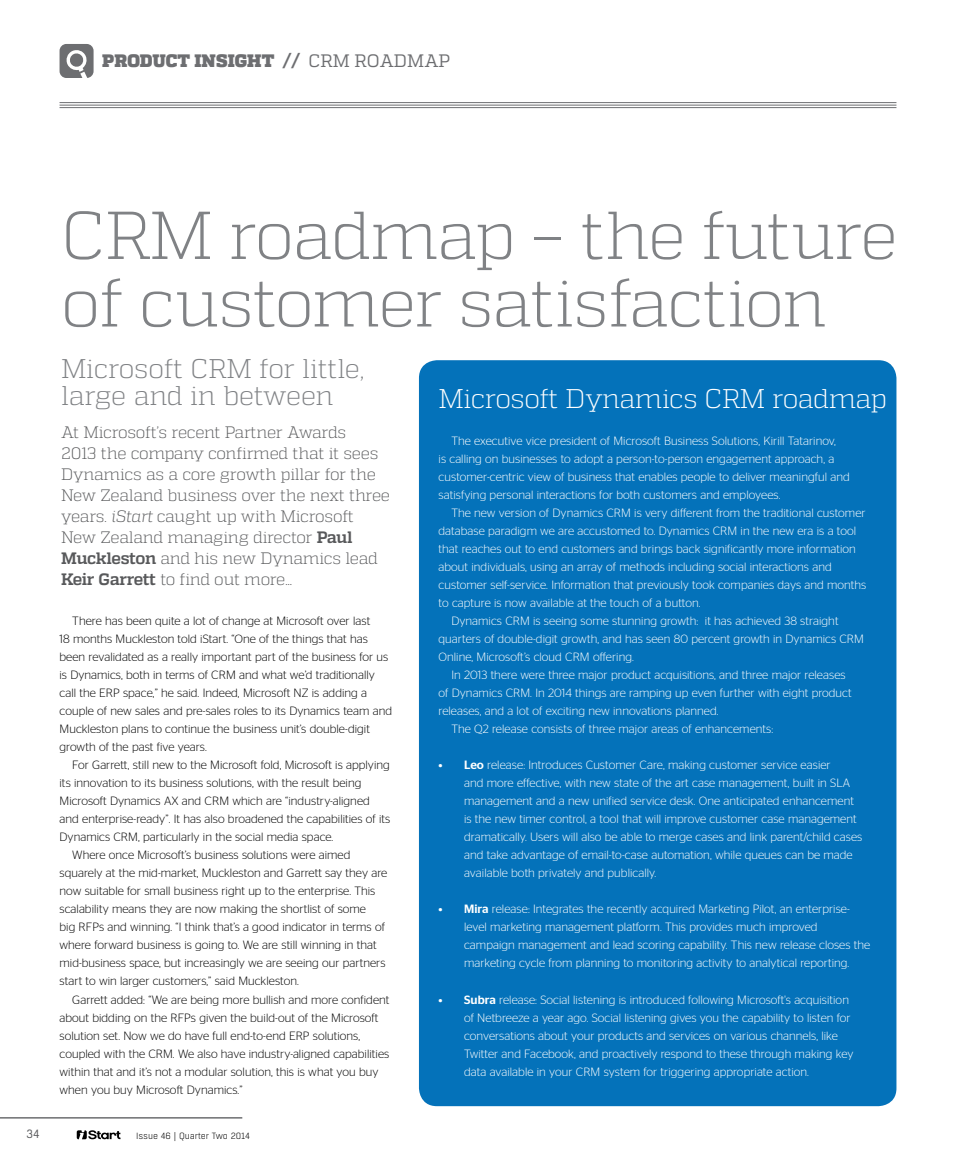
<style>
.page{position:relative;width:957px;height:1170px;background:#fff}
.page>*{position:absolute;margin:0;border:0;box-sizing:border-box;transform-origin:0 0}
.t1{font:300 67.5px/67.5px "Quadon";letter-spacing:-.02em;color:#808285}
.t2{font:300 27px/27px "Quadon";letter-spacing:-.015em;color:#808285}
.t3{font:300 27px "Quadon";letter-spacing:-.02em;color:#fff}
.t4{font:900 18px "Quadon";letter-spacing:.005em;color:#6d6e71}
.t5{font:300 16.5px/21px "Quadon";letter-spacing:-.02em;color:#58595b}
.t6{font:300 12px/18px "Stag Sans";letter-spacing:.005em;color:#fff}
.t7{font:300 12px/18px "Stag Sans";letter-spacing:.005em;color:#000}
.t8{font:12px "Boxed";color:#58595b}
.t9{font:300 9px "Boxed";letter-spacing:-.01em;color:#000}
.s1{font-weight:400}
.s2{font-style:italic}
.s3{font-weight:700}
.s4{font-weight:500}
</style>
<div class="page">
<hr style="left:0;top:1116px;width:242px;height:2px;background:#6d6e71">
<svg style="left:77px;top:1130px;width:43px;height:9px"></svg>
<div style="left:419px;top:360px;width:477px;height:746px;background:#0472ba;border-radius:18px"></div>
<svg style="left:60px;top:44px;width:34px;height:34px"></svg>
<hr style="left:60px;top:102px;width:836px;height:1px;background:#6d6e71">
<hr style="left:60px;top:105px;width:836px;height:1px;background:#6d6e71">
<hr style="left:60px;top:107px;width:836px;height:1px;background:#6d6e71">
<h3 class="t4" style="left:102px;top:50px;width:350px">PRODUCT INSIGHT // <span class="s1">CRM ROADMAP</span></h3>
<h1 class="t1" style="left:61px;top:201px;width:838px">CRM roadmap – the future of customer satisfaction</h1>
<h2 class="t2" style="left:61px;top:355px;width:305px">Microsoft CRM for little, large and in between</h2>
<p class="t5" style="left:61px;top:421px;width:330px">At Microsoft’s recent Partner Awards<br>2013 the company confirmed that it sees Dynamics as a core growth pillar for the New Zealand business over the next three years. <span class="s2">iStart</span> caught up with Microsoft New Zealand managing director <span class="s3">Paul Muckleston</span> and his new Dynamics lead <span class="s3">Keir Garrett</span> to find out more…</p>
<p class="t7" style="left:60px;top:612px;width:334px;text-indent:13px">There has been quite a lot of change at Microsoft over last<br>18 months Muckleston told iStart. “One of the things that has been revalidated as a really important part of the business for us is Dynamics, both in terms of CRM and what we’d traditionally call the ERP space,” he said. Indeed, Microsoft NZ is adding a couple of new sales and pre-sales roles to its Dynamics team and Muckleston plans to continue the business unit’s double-digit growth of the past five years.</p>
<p class="t7" style="left:72px;top:756px;width:319px">For Garrett, still new to the Microsoft fold, Microsoft is applying</p>
<p class="t7" style="left:60px;top:774px;width:303px">its innovation to its business solutions, with the result being</p>
<p class="t7" style="left:60px;top:792px;width:312px">Microsoft Dynamics AX and CRM which are “industry-aligned</p>
<p class="t7" style="left:60px;top:810px;width:332px">and enterprise-ready”. It has also broadened the capabilities of its</p>
<p class="t7" style="left:60px;top:828px;width:275px">Dynamics CRM, particularly in the social media space.</p>
<p class="t7" style="left:72px;top:846px;width:280px">Where once Microsoft’s business solutions were aimed</p>
<p class="t7" style="left:60px;top:864px;width:329px">squarely at the mid-market, Muckleston and Garrett say they are</p>
<p class="t7" style="left:60px;top:882px;width:317px">now suitable for small business right up to the enterprise. This</p>
<p class="t7" style="left:60px;top:900px;width:308px">scalability means they are now making the shortlist of some</p>
<p class="t7" style="left:60px;top:918px;width:327px">big RFPs and winning. “I think that’s a good indicator in terms of</p>
<p class="t7" style="left:60px;top:936px;width:319px">where forward business is going to. We are still winning in that</p>
<p class="t7" style="left:60px;top:954px;width:327px">mid-business space, but increasingly we are seeing our partners</p>
<p class="t7" style="left:60px;top:972px;width:241px">start to win larger customers,” said Muckleston.</p>
<p class="t7" style="left:72px;top:990px;width:319px">Garrett added: “We are being more bullish and more confident</p>
<p class="t7" style="left:60px;top:1008px;width:320px">about bidding on the RFPs given the build-out of the Microsoft</p>
<p class="t7" style="left:60px;top:1026px;width:302px">solution set. Now we do have full end-to-end ERP solutions,</p>
<p class="t7" style="left:60px;top:1044px;width:331px">coupled with the CRM. We also have industry-aligned capabilities</p>
<p class="t7" style="left:60px;top:1062px;width:320px">within that and it’s not a modular solution, this is what you buy</p>
<p class="t7" style="left:60px;top:1080px;width:184px">when you buy Microsoft Dynamics.”</p>
<p class="t8" style="left:26px;top:1125px;width:15px">34</p>
<p class="t9" style="left:136px;top:1130px;width:115px">Issue 46 | Quarter Two 2014</p>
<h2 class="t3" style="left:438px;top:383px;width:450px">Microsoft Dynamics CRM roadmap</h2>
<p class="t6" style="left:438px;top:432px;width:413px;text-indent:13px">The executive vice president of Microsoft Business Solutions, Kirill Tatarinov,<br>is calling on businesses to adopt a person-to-person engagement approach, a customer-centric view of business that enables people to deliver meaningful and satisfying personal interactions for both customers and employees.</p>
<p class="t6" style="left:451px;top:504px;width:416px">The new version of Dynamics CRM is very different from the traditional customer</p>
<p class="t6" style="left:438px;top:522px;width:419px">database paradigm we are accustomed to. Dynamics CRM in the new era is a tool</p>
<p class="t6" style="left:438px;top:540px;width:419px">that reaches out to end customers and brings back significantly more information</p>
<p class="t6" style="left:438px;top:558px;width:395px">about individuals, using an array of methods including social interactions and</p>
<p class="t6" style="left:438px;top:576px;width:429px">customer self-service. Information that previously took companies days and months</p>
<p class="t6" style="left:438px;top:594px;width:263px">to capture is now available at the touch of a button.</p>
<p class="t6" style="left:451px;top:612px;width:389px">Dynamics CRM is seeing some stunning growth: it has achieved 38 straight</p>
<p class="t6" style="left:438px;top:630px;width:427px">quarters of double-digit growth, and has seen 80 percent growth in Dynamics CRM</p>
<p class="t6" style="left:438px;top:648px;width:197px">Online, Microsoft’s cloud CRM offering.</p>
<p class="t6" style="left:451px;top:666px;width:396px">In 2013 there were three major product acquisitions, and three major releases</p>
<p class="t6" style="left:438px;top:684px;width:415px">of Dynamics CRM. In 2014 things are ramping up even further with eight product</p>
<p class="t6" style="left:438px;top:702px;width:281px">releases, and a lot of exciting new innovations planned.</p>
<p class="t6" style="left:451px;top:720px;width:323px">The Q2 release consists of three major areas of enhancements:</p>
<p class="t6" style="left:464px;top:756px;width:400px;text-indent:-26px"><span class="s4">• Leo</span> release: Introduces Customer Care, making customer service easier<br>and more effective, with new state of the art case management, built in SLA management and a new unified service desk. One anticipated enhancement is the new timer control, a tool that will improve customer case management dramatically. Users will also be able to merge cases and link parent/child cases and take advantage of email-to-case automation, while queues can be made available both privately and publically.</p>
<p class="t6" style="left:464px;top:900px;width:408px;text-indent:-26px"><span class="s4">• Mira</span> release: Integrates the recently acquired Marketing Pilot, an enterprise&shy;level marketing management platform. This provides much improved campaign management and lead scoring capability. This new release closes the marketing cycle from planning to monitoring activity to analytical reporting.</p>
<p class="t6" style="left:464px;top:990px;width:391px;text-indent:-26px"><span class="s4">• Subra</span> release: Social listening is introduced following Microsoft's acquisition of Netbreeze a year ago. Social listening gives you the capability to listen for conversations about your products and services on various channels, like Twitter and Facebook, and proactively respond to these through making key data available in your CRM system for triggering appropriate action.</p>
</div>
